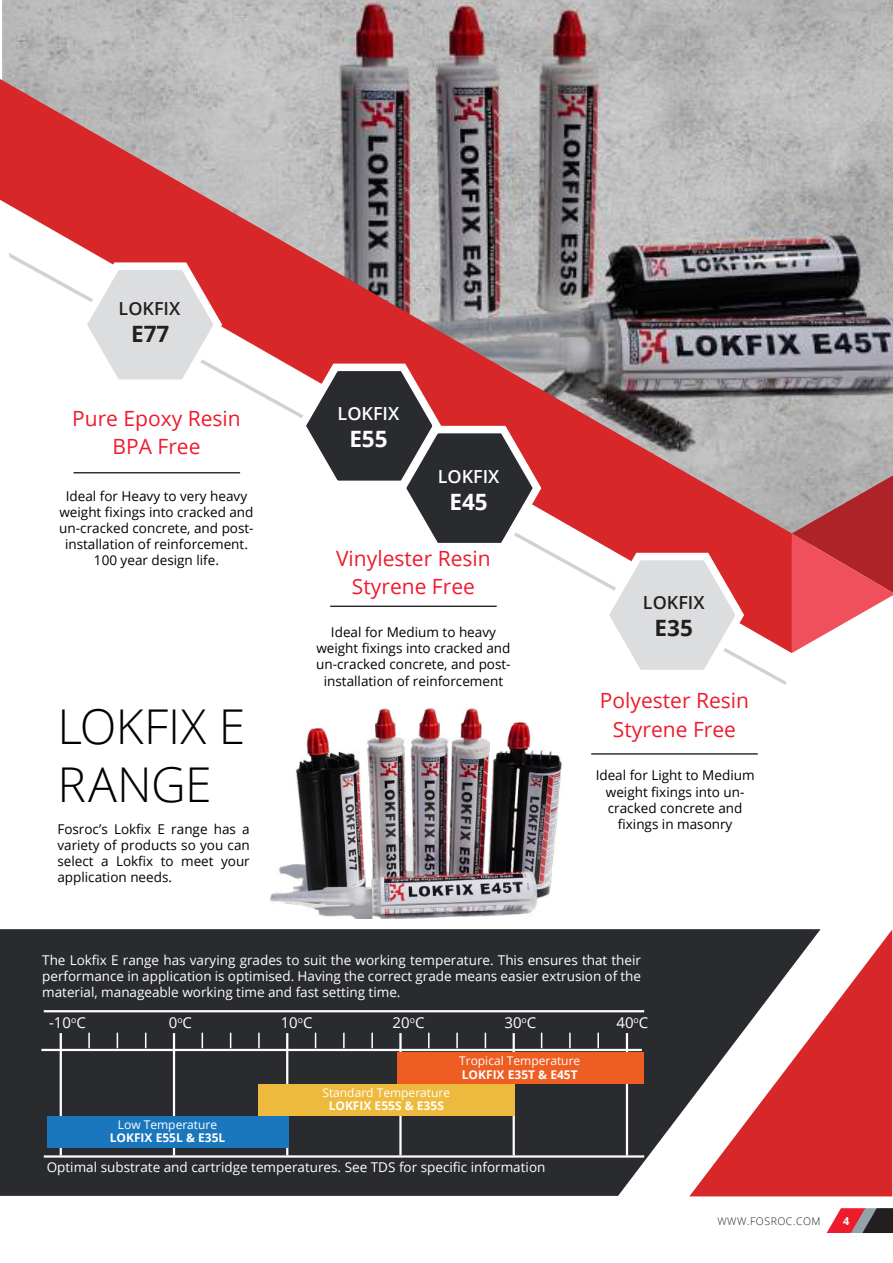
<style>
.page{position:relative;width:893px;height:1263px;background:#fff}
.page>*{position:absolute;margin:0;border:0;box-sizing:border-box;transform-origin:0 0}
.t1{font:300 48px/57.6px "Open Sans";color:#000}
.t2{font:700 22.5px "Open Sans";color:#231f20}
.t3{font:700 22.5px "Open Sans";color:#fff}
.t4{font:21px/28.5px "Open Sans";color:#ee1b2d;text-align:center}
.t5{font:600 18px "Open Sans";color:#231f20}
.t6{font:600 18px "Open Sans";color:#fff}
.t7{font:15px "Open Sans";color:#fff}
.t8{font:13.5px/16.2px "Open Sans";color:#000;text-align:center}
.t9{font:13.5px/16.2px "Open Sans";color:#fff;text-align:justify}
.t10{font:12px "Open Sans";color:#fff}
.t11{font:700 12px "Open Sans";color:#fff}
.t12{font:700 10.95px "Open Sans";color:#fff}
.t13{font:300 10.5px "Open Sans";letter-spacing:.05em;color:#231f20}
</style>
<div class="page">
<img style="left:270px;top:707px;width:292px;height:211px">
<div style="left:0;top:929px;width:689px;height:267px;background:#292b2f"></div>
<img style="left:2px;top:0;width:891px;height:475px">
<svg style="left:0;top:79px;width:792px;height:574px;background:#af8d8f"></svg>
<svg style="left:792px;top:475px;width:101px;height:178px"></svg>
<svg style="left:9px;top:253px;width:777px;height:432px"></svg>
<hr style="left:74px;top:472px;width:166px;height:1px;background:#292b2f">
<hr style="left:591px;top:753px;width:167px;height:2px;background:#292b2f">
<svg style="left:689px;top:929px;width:203px;height:267px;fill:#d72b2f"></svg>
<hr style="left:44px;top:1155px;width:600px;height:2px;background:#fff">
<hr style="left:41px;top:1049px;width:601px;height:2px;background:#fff">
<hr style="left:60px;top:1033px;width:2px;height:122px;background:#fff">
<hr style="left:399px;top:1033px;width:3px;height:122px;background:#fff">
<hr style="left:286px;top:1033px;width:2px;height:122px;background:#fff">
<hr style="left:513px;top:1033px;width:2px;height:122px;background:#fff">
<hr style="left:626px;top:1033px;width:2px;height:122px;background:#fff">
<hr style="left:173px;top:1033px;width:2px;height:122px;background:#fff">
<hr style="left:44px;top:1010px;width:600px;height:2px;background:#fff">
<svg style="left:145px;top:1033px;width:1px;height:15px"></svg>
<svg style="left:117px;top:1033px;width:1px;height:15px"></svg>
<svg style="left:88px;top:1033px;width:2px;height:15px"></svg>
<svg style="left:258px;top:1033px;width:2px;height:15px"></svg>
<svg style="left:230px;top:1033px;width:1px;height:15px"></svg>
<svg style="left:202px;top:1033px;width:1px;height:15px"></svg>
<svg style="left:371px;top:1033px;width:2px;height:15px"></svg>
<svg style="left:343px;top:1033px;width:2px;height:15px"></svg>
<svg style="left:315px;top:1033px;width:1px;height:15px"></svg>
<svg style="left:485px;top:1033px;width:1px;height:15px"></svg>
<svg style="left:456px;top:1033px;width:2px;height:15px"></svg>
<svg style="left:428px;top:1033px;width:2px;height:15px"></svg>
<svg style="left:597px;top:1033px;width:2px;height:15px"></svg>
<svg style="left:569px;top:1033px;width:2px;height:15px"></svg>
<svg style="left:541px;top:1033px;width:1px;height:15px"></svg>
<div style="left:398px;top:1052px;width:246px;height:32px;background:#ee5d22"></div>
<div style="left:258px;top:1084px;width:257px;height:32px;background:#eeba3e"></div>
<div style="left:47px;top:1116px;width:241px;height:32px;background:#1b77bd"></div>
<svg style="left:74px;top:256px;width:152px;height:135px"></svg>
<svg style="left:596px;top:546px;width:152px;height:135px"></svg>
<svg style="left:293px;top:357px;width:253px;height:197px"></svg>
<hr style="left:330px;top:606px;width:167px;height:1px;background:#292b2f">
<svg style="left:827px;top:1208px;width:66px;height:25px;background:#984c55"></svg>
<h3 class="t5" style="left:119px;top:296px;width:63px">LOKFIX</h3>
<h2 class="t2" style="left:131px;top:318px;width:40px">E77</h2>
<h3 class="t4" style="left:72px;top:403px;width:170px">Pure Epoxy Resin<br>BPA Free</h3>
<p class="t8" style="left:59px;top:487px;width:196px">Ideal for Heavy to very heavy weight fixings into cracked and un-cracked concrete, and post&shy;installation of reinforcement.<br>100 year design life.</p>
<h1 class="t1" style="left:57px;top:697px;width:189px">LOKFIX E<br>RANGE</h1>
<p class="t8" style="left:57px;top:820px;width:194px;text-align:justify">Fosroc’s Lokfix E range has a variety of products so you can select a Lokfix to meet your application needs.</p>
<h3 class="t6" style="left:338px;top:401px;width:63px">LOKFIX</h3>
<h2 class="t3" style="left:349px;top:423px;width:40px">E55</h2>
<h3 class="t6" style="left:438px;top:464px;width:63px">LOKFIX</h3>
<h2 class="t3" style="left:449px;top:486px;width:40px">E45</h2>
<h3 class="t4" style="left:336px;top:543px;width:156px">Vinylester Resin<br>Styrene Free</h3>
<p class="t8" style="left:316px;top:624px;width:196px">Ideal for Medium to heavy weight fixings into cracked and un-cracked concrete, and post&shy;installation of reinforcement</p>
<h3 class="t5" style="left:643px;top:590px;width:63px">LOKFIX</h3>
<h2 class="t2" style="left:655px;top:612px;width:40px">E35</h2>
<h3 class="t4" style="left:600px;top:686px;width:151px">Polyester Resin<br>Styrene Free</h3>
<p class="t8" style="left:596px;top:767px;width:160px">Ideal for Light to Medium weight fixings into un&shy;cracked concrete and fixings in masonry</p>
<p class="t9" style="left:42px;top:951px;width:600px">The Lokfix E range has varying grades to suit the working temperature. This ensures that their performance in application is optimised. Having the correct grade means easier extrusion of the material, manageable working time and fast setting time.</p>
<p class="t7" style="left:49px;top:1013px;width:38px">-10<sup>o</sup>C</p>
<p class="t7" style="left:169px;top:1013px;width:25px">0<sup>o</sup>C</p>
<p class="t7" style="left:281px;top:1013px;width:33px">10<sup>o</sup>C</p>
<p class="t7" style="left:393px;top:1013px;width:33px">20<sup>o</sup>C</p>
<p class="t7" style="left:504px;top:1013px;width:33px">30<sup>o</sup>C</p>
<p class="t7" style="left:616px;top:1013px;width:33px">40<sup>o</sup>C</p>
<p class="t10" style="left:459px;top:1053px;width:123px">Tropical Temperature</p>
<p class="t11" style="left:462px;top:1066px;width:117px">LOKFIX E35T &amp; E45T</p>
<p class="t10" style="left:118px;top:1116px;width:101px">Low Temperature</p>
<p class="t11" style="left:110px;top:1129px;width:117px">LOKFIX E55L &amp; E35L</p>
<p class="t10" style="left:322px;top:1084px;width:129px">Standard Temperature</p>
<p class="t11" style="left:329px;top:1097px;width:117px">LOKFIX E55S &amp; E35S</p>
<p class="t9" style="left:47px;top:1158px;width:500px">Optimal substrate and cartridge temperatures. See TDS for specific information</p>
<p class="t13" style="left:717px;top:1213px;width:105px">WWW.FOSROC.COM</p>
<p class="t12" style="left:843px;top:1213px;width:8px">4</p>
</div>
